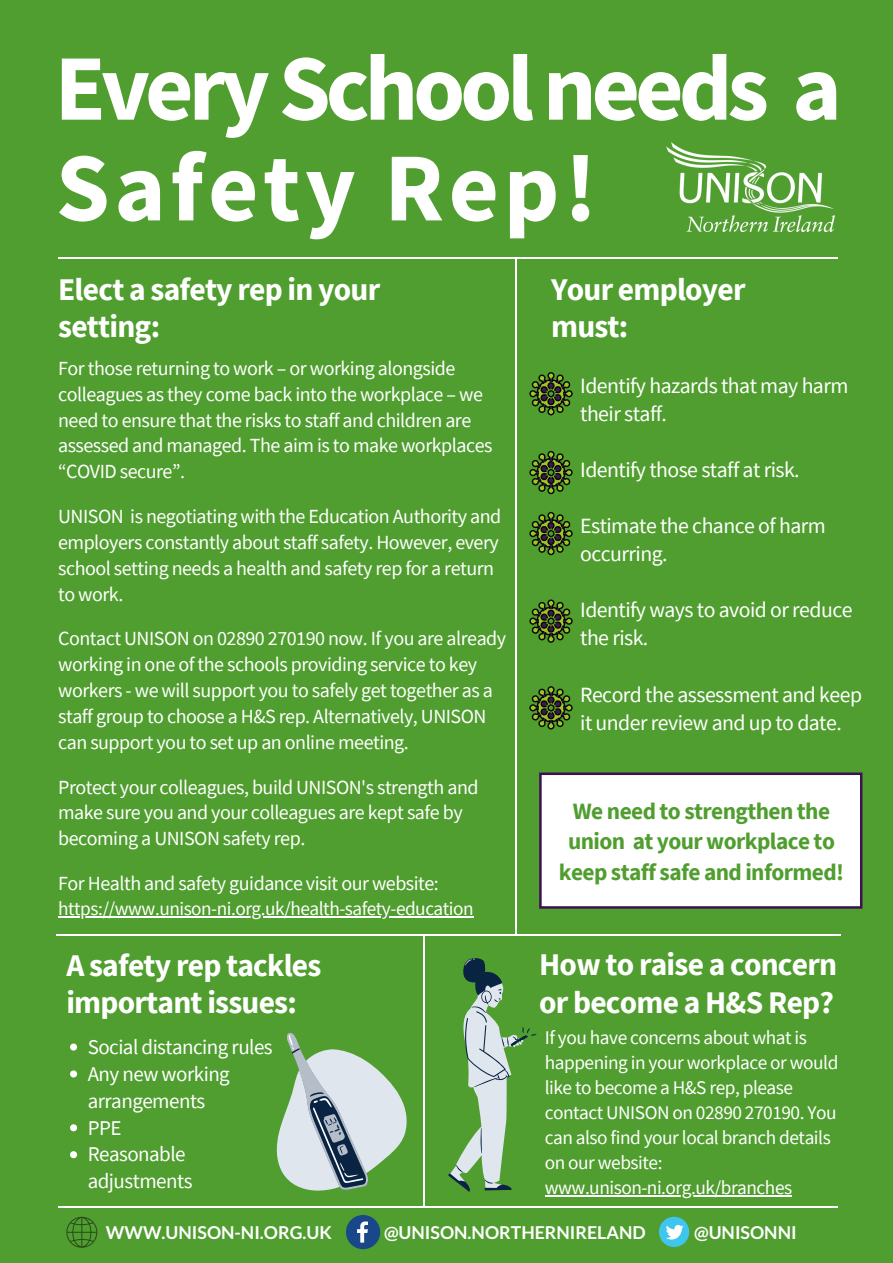
<style>
.page{position:relative;width:893px;height:1263px;background:#509e2f}
.page>*{position:absolute;margin:0;border:0;box-sizing:border-box;transform-origin:0 0}
.t1{font:700 97.57px "Source Sans Pro";letter-spacing:.045em;color:#fff}
.t2{font:700 93.75px "Source Sans Pro";letter-spacing:-.055em;color:#fff}
.t3{font:700 31.5px/37.7px "Source Sans Pro";letter-spacing:-.025em;color:#fff}
.t4{font:700 23.33px/30.3px "Source Sans Pro";letter-spacing:-.025em;color:#509e2f;text-align:center}
.t5{font:21.75px/28px "Source Sans Pro";letter-spacing:-.025em;color:#fff}
.t6{font:21px/26.9px "Source Sans Pro";letter-spacing:-.025em;color:#fff}
.t7{font:20.02px/25.8px "Source Sans Pro";letter-spacing:-.025em;color:#fff}
.t8{font:19.35px/25px "Source Sans Pro";letter-spacing:-.025em;color:#fff}
.t9{font:19.27px "Source Sans Pro";letter-spacing:-.025em;color:#fff}
.t10{font:700 17.7px "Lato";color:#fff}
</style>
<div class="page">
<hr style="left:515px;top:258px;width:2px;height:676px;background:#fff">
<hr style="left:423px;top:935px;width:2px;height:271px;background:#fff">
<hr style="left:56px;top:934px;width:784px;height:2px;background:#fff">
<svg style="left:276px;top:1033px;width:131px;height:158px"></svg>
<hr style="left:58px;top:257px;width:780px;height:2px;background:#fff">
<hr style="left:58px;top:1206px;width:780px;height:1px;background:#fff">
<svg style="left:448px;top:958px;width:88px;height:234px"></svg>
<svg style="left:529px;top:372px;width:43px;height:43px"></svg>
<hr style="left:58px;top:916px;width:415px;height:1px;background:#fff">
<svg style="left:529px;top:451px;width:43px;height:43px"></svg>
<svg style="left:529px;top:512px;width:43px;height:43px"></svg>
<svg style="left:529px;top:599px;width:43px;height:44px"></svg>
<svg style="left:529px;top:686px;width:43px;height:43px"></svg>
<div style="left:539px;top:772px;width:323px;height:137px;background:#fff"></div>
<img style="left:666px;top:143px;width:168px;height:88px">
<hr style="left:545px;top:1195px;width:246px;height:1px;background:#fff">
<svg style="left:70px;top:1043px;width:7px;height:7px"></svg>
<svg style="left:70px;top:1070px;width:7px;height:7px"></svg>
<svg style="left:70px;top:1124px;width:7px;height:7px"></svg>
<svg style="left:70px;top:1151px;width:7px;height:7px"></svg>
<svg style="left:66px;top:1217px;width:31px;height:31px"></svg>
<svg style="left:346px;top:1215px;width:34px;height:34px"></svg>
<div style="left:659px;top:1217px;width:30px;height:30px;background:#3fc6ee;border-radius:50%"></div>
<svg style="left:666px;top:1225px;width:17px;height:14px"></svg>
<h2 class="t2" style="left:55px;top:27px;width:788px">EverySchoolneeds a</h2>
<h1 class="t1" style="left:56px;top:124px;width:543px">Safety Rep!</h1>
<h3 class="t3" style="left:58px;top:270px;width:323px">Elect a safety rep in your setting:</h3>
<p class="t7" style="left:58px;top:355px;width:436px">For those returning to work – or working alongside colleagues as they come back into the workplace – we need to ensure that the risks to staff and children are assessed and managed. The aim is to make workplaces “COVID secure”.</p>
<p class="t7" style="left:58px;top:503px;width:445px">UNISON is negotiating with the Education Authority and employers constantly about staff safety. However, every school setting needs a health and safety rep for a return to work.</p>
<p class="t7" style="left:58px;top:625px;width:449px">Contact UNISON on 02890 270190 now. If you are already working in one of the schools providing service to key workers - we will support you to safely get together as a staff group to choose a H&amp;S rep. Alternatively, UNISON can support you to set up an online meeting.</p>
<p class="t7" style="left:58px;top:773px;width:422px">Protect your colleagues, build UNISON's strength and make sure you and your colleagues are kept safe by becoming a UNISON safety rep.</p>
<p class="t7" style="left:58px;top:870px;width:382px">For Health and safety guidance visit our website:</p>
<p class="t9" style="left:58px;top:896px;width:417px">https://www.unison-ni.org.uk/health-safety-education</p>
<h3 class="t3" style="left:66px;top:945px;width:256px">A safety rep tackles important issues:</h3>
<p class="t6" style="left:88px;top:1033px;width:186px">Social distancing rules<br>Any new working arrangements<br>PPE<br>Reasonable adjustments</p>
<h3 class="t3" style="left:551px;top:270px;width:196px">Your employer must:</h3>
<p class="t5" style="left:580px;top:371px;width:270px">Identify hazards that may harm their staff.</p>
<p class="t5" style="left:580px;top:455px;width:221px">Identify those staff at risk.</p>
<p class="t5" style="left:580px;top:511px;width:247px">Estimate the chance of harm occurring.</p>
<p class="t5" style="left:580px;top:595px;width:274px">Identify ways to avoid or reduce the risk.</p>
<p class="t5" style="left:580px;top:680px;width:283px">Record the assessment and keep it under review and up to date.</p>
<p class="t4" style="left:559px;top:796px;width:287px">We need to strengthen the union at your workplace to keep staff safe and informed!</p>
<h3 class="t3" style="left:539px;top:945px;width:299px">How to raise a concern or become a H&amp;S Rep?</h3>
<p class="t8" style="left:545px;top:1024px;width:295px">If you have concerns about what is happening in your workplace or would like to become a H&amp;S rep, please contact UNISON on 02890 270190. You can also find your local branch details on our website: www.unison-ni.org.uk/branches</p>
<p class="t10" style="left:106px;top:1221px;width:227px">WWW.UNISON-NI.ORG.UK</p>
<p class="t10" style="left:384px;top:1221px;width:263px">@UNISON.NORTHERNIRELAND</p>
<p class="t10" style="left:694px;top:1221px;width:104px">@UNISONNI</p>
</div>
